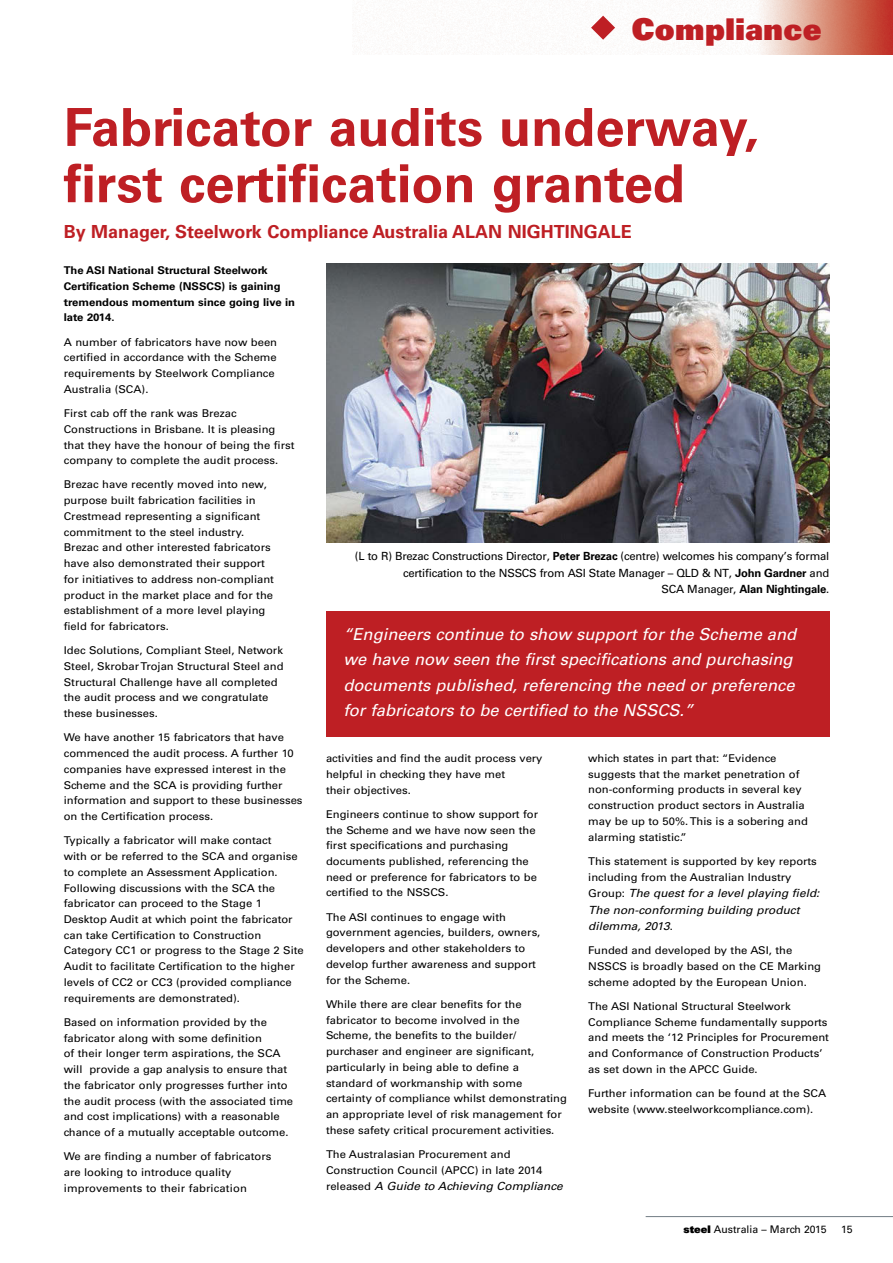
<style>
.page{position:relative;width:893px;height:1263px;background:#fff}
.page>*{position:absolute;margin:0;border:0;box-sizing:border-box;transform-origin:0 0}
.Body_bold{font:700 52.5px "Univers CE";color:#be1f24}
.t1{font:900 30px "Univers";letter-spacing:.015em;color:#be1f24}
.Body_bold-2{font:700 18px "Univers CE";color:#be1f24}
.Pullout{font:italic 16.5px/25.5px "Univers CE";color:#fff}
.t2{font:500 11.25px/16.5px "Univers CE";letter-spacing:-.02em;color:#000;text-align:right}
.Body_bold-3{font:italic 11.25px/16.5px "Univers CE";color:#000;scale:1.05 1}
.Body_bold-4{font:500 10.65px/15.8px "Univers CE";color:#000;scale:1.05 1}
.Body_bold-5{font:700 10.65px/15.8px "Univers CE";color:#000;scale:1.05 1}
.t3{font:500 10.5px "Univers CE";color:#000}
.s1{font-weight:700}
.s2{font-weight:500;font-style:normal;font-size:10.65px}
.s3{font-family:"Univers";font-weight:900}
</style>
<div class="page">
<hr style="left:646px;top:1216px;width:247px;height:1px;background:#727d84">
<img style="left:356px;top:0;width:537px;height:54px">
<svg style="left:591px;top:16px;width:24px;height:24px"></svg>
<img style="left:326px;top:264px;width:503px;height:278px">
<div style="left:326px;top:611px;width:503px;height:126px;background:#be1f24"></div>
<p class="t1" style="left:632px;top:9px;width:191px">Compliance</p>
<p class="Body_bold" style="left:64px;top:97px;width:696px">Fabricator audits underway,</p>
<p class="Body_bold" style="left:64px;top:153px;width:623px">first certification granted</p>
<p class="Body_bold-2" style="left:64px;top:221px;width:569px">By Manager, Steelwork Compliance Australia ALAN NIGHTINGALE</p>
<p class="Body_bold-5" style="left:64px;top:263px;width:222px">The ASI National Structural Steelwork<br>Certification Scheme (NSSCS) is gaining tremendous momentum since going live in late 2014.</p>
<p class="Body_bold-4" style="left:64px;top:334px;width:205px">A number of fabricators have now been certified in accordance with the Scheme requirements by Steelwork Compliance Australia (SCA).</p>
<p class="Body_bold-4" style="left:64px;top:406px;width:221px">First cab off the rank was Brezac Constructions in Brisbane. It is pleasing that they have the honour of being the first company to complete the audit process.</p>
<p class="Body_bold-4" style="left:64px;top:477px;width:202px">Brezac have recently moved into new, purpose built fabrication facilities in Crestmead representing a significant commitment to the steel industry.<br>Brezac and other interested fabricators have also demonstrated their support for initiatives to address non-compliant product in the market place and for the establishment of a more level playing field for fabricators.</p>
<p class="Body_bold-4" style="left:64px;top:643px;width:211px">Idec Solutions, Compliant Steel, Network Steel, Skrobar Trojan Structural Steel and Structural Challenge have all completed the audit process and we congratulate these businesses.</p>
<p class="Body_bold-4" style="left:64px;top:730px;width:229px">We have another 15 fabricators that have commenced the audit process. A further 10 companies have expressed interest in the Scheme and the SCA is providing further information and support to these businesses on the Certification process.</p>
<p class="Body_bold-4" style="left:64px;top:833px;width:230px">Typically a fabricator will make contact<br>with or be referred to the SCA and organise to complete an Assessment Application.<br>Following discussions with the SCA the fabricator can proceed to the Stage 1<br>Desktop Audit at which point the fabricator can take Certification to Construction Category CC1 or progress to the Stage 2 Site Audit to facilitate Certification to the higher levels of CC2 or CC3 (provided compliance requirements are demonstrated).</p>
<p class="Body_bold-4" style="left:64px;top:1014px;width:220px">Based on information provided by the fabricator along with some definition<br>of their longer term aspirations, the SCA will provide a gap analysis to ensure that the fabricator only progresses further into the audit process (with the associated time and cost implications) with a reasonable chance of a mutually acceptable outcome.</p>
<p class="Body_bold-4" style="left:64px;top:1149px;width:199px">We are finding a number of fabricators are looking to introduce quality improvements to their fabrication</p>
<p class="t2" style="left:355px;top:548px;width:476px">(L to R) Brezac Constructions Director, <span class="s1">Peter Brezac</span> (centre) welcomes his company’s formal certification to the NSSCS from ASI State Manager – QLD &amp; NT, <span class="s1">John Gardner</span> and<br>SCA Manager, <span class="s1">Alan Nightingale</span>.</p>
<p class="Pullout" style="left:343px;top:622px;width:454px">“Engineers continue to show support for the Scheme and we have now seen the first specifications and purchasing documents published, referencing the need or preference for fabricators to be certified to the NSSCS.”</p>
<p class="Body_bold-4" style="left:326px;top:751px;width:208px">activities and find the audit process very helpful in checking they have met<br>their objectives.</p>
<p class="Body_bold-4" style="left:326px;top:806px;width:204px">Engineers continue to show support for the Scheme and we have now seen the first specifications and purchasing documents published, referencing the need or preference for fabricators to be certified to the NSSCS.</p>
<p class="Body_bold-4" style="left:326px;top:909px;width:206px">The ASI continues to engage with government agencies, builders, owners, developers and other stakeholders to develop further awareness and support for the Scheme.</p>
<p class="Body_bold-4" style="left:326px;top:996px;width:231px">While there are clear benefits for the fabricator to become involved in the Scheme, the benefits to the builder/ purchaser and engineer are significant, particularly in being able to define a standard of workmanship with some certainty of compliance whilst demonstrating an appropriate level of risk management for these safety critical procurement activities.</p>
<p class="Body_bold-4" style="left:326px;top:1146px;width:207px">The Australasian Procurement and<br>Construction Council (APCC) in late 2014</p>
<p class="Body_bold-3" style="left:326px;top:1178px;width:227px"><span class="s2">released</span> A Guide to Achieving Compliance</p>
<p class="Body_bold-4" style="left:588px;top:751px;width:211px">which states in part that: “Evidence suggests that the market penetration of non-conforming products in several key construction product sectors in Australia may be up to 50%. This is a sobering and alarming statistic.”</p>
<p class="Body_bold-4" style="left:588px;top:853px;width:219px">This statement is supported by key reports including from the Australian Industry</p>
<p class="Body_bold-3" style="left:588px;top:885px;width:222px"><span class="s2">Group:</span> The quest for a level playing field:<br>The non-conforming building product dilemma, 2013<span class="s2">.</span></p>
<p class="Body_bold-4" style="left:588px;top:943px;width:223px">Funded and developed by the ASI, the<br>NSSCS is broadly based on the CE Marking scheme adopted by the European Union.</p>
<p class="Body_bold-4" style="left:588px;top:999px;width:231px">The ASI National Structural Steelwork Compliance Scheme fundamentally supports and meets the ‘12 Principles for Procurement and Conformance of Construction Products’ as set down in the APCC Guide.</p>
<p class="Body_bold-4" style="left:588px;top:1086px;width:228px">Further information can be found at the SCA website (www.steelworkcompliance.com).</p>
<p class="t3" style="left:683px;top:1223px;width:145px"><span class="s3">steel</span> Australia – March 2015</p>
<p class="t3" style="left:841px;top:1223px;width:13px">15</p>
</div>
